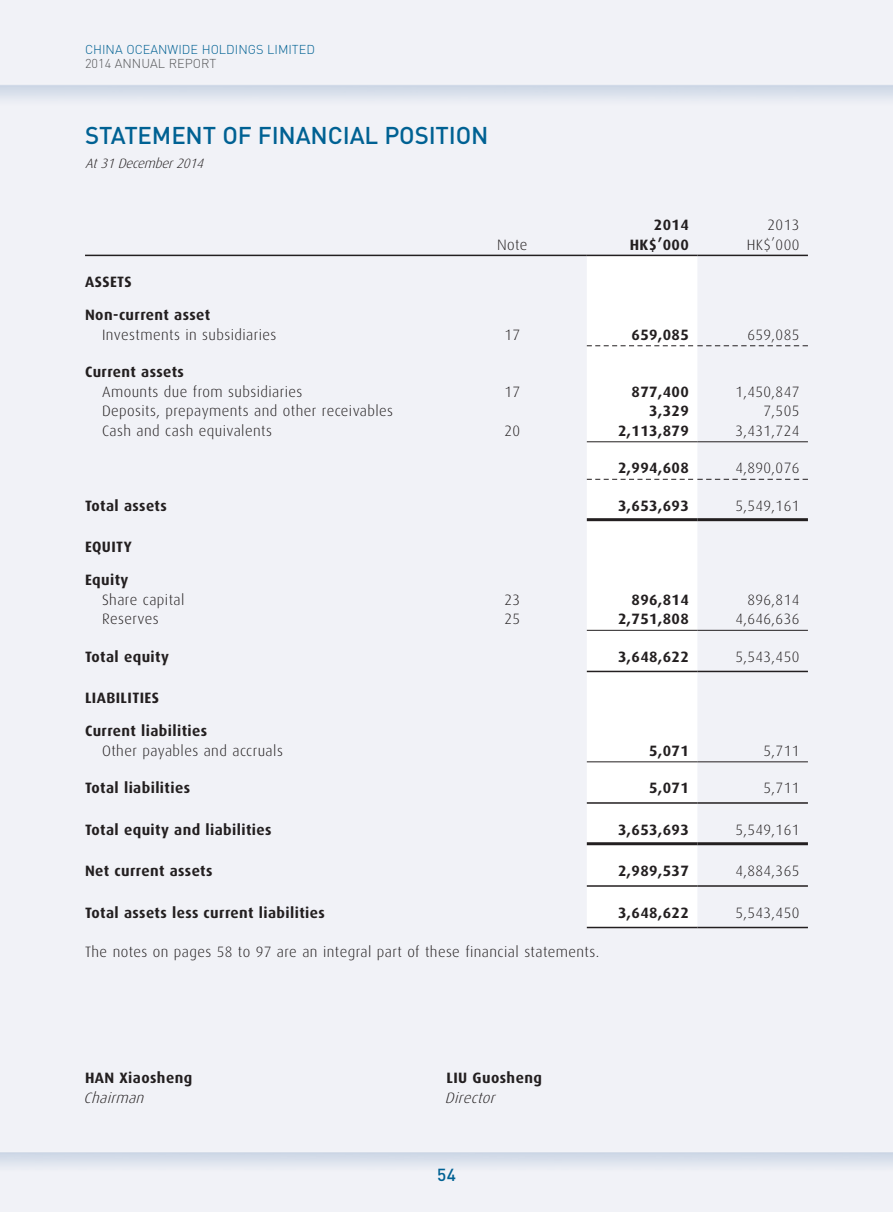
<style>
.page{position:relative;width:893px;height:1212px;background:#fff}
.page>*{position:absolute;margin:0;border:0;box-sizing:border-box;transform-origin:0 0}
.t1{font:500 24px "DIN";letter-spacing:-.005em;color:#006193}
.t2{font:500 17.25px "DIN";color:#006193}
.t3{font:300 15px "Dax";letter-spacing:.03em;color:#231f20}
.t4{font:700 15px "Dax";letter-spacing:.025em;color:#231f20}
.t5{font:italic 300 15px "Dax";color:#231f20}
.t6{font:italic 300 13.5px "Dax";color:#231f20}
.t7{font:300 12.75px "DIN";color:#006193}
.t8{font:300 12.75px "DIN";color:#57585a}
</style>
<div class="page">
<svg style="left:587px;top:256px;width:110px;height:671px"></svg>
<hr style="left:85px;top:255px;width:353px;height:1px;background:#231f20">
<hr style="left:438px;top:255px;width:149px;height:1px;background:#231f20">
<hr style="left:587px;top:255px;width:110px;height:1px;background:#231f20">
<hr style="left:697px;top:255px;width:111px;height:1px;background:#231f20">
<svg style="left:587px;top:345px;width:221px;height:1px"></svg>
<hr style="left:587px;top:441px;width:110px;height:1px;background:#231f20">
<hr style="left:697px;top:441px;width:111px;height:1px;background:#231f20">
<svg style="left:587px;top:479px;width:221px;height:1px"></svg>
<hr style="left:587px;top:518px;width:110px;height:3px;background:#231f20">
<hr style="left:697px;top:518px;width:111px;height:3px;background:#231f20">
<hr style="left:587px;top:630px;width:110px;height:1px;background:#231f20">
<hr style="left:697px;top:630px;width:111px;height:1px;background:#231f20">
<hr style="left:587px;top:671px;width:110px;height:1px;background:#231f20">
<hr style="left:697px;top:671px;width:111px;height:1px;background:#231f20">
<hr style="left:587px;top:761px;width:110px;height:1px;background:#231f20">
<hr style="left:697px;top:761px;width:111px;height:1px;background:#231f20">
<hr style="left:587px;top:802px;width:110px;height:2px;background:#231f20">
<hr style="left:697px;top:802px;width:111px;height:2px;background:#231f20">
<hr style="left:587px;top:842px;width:110px;height:3px;background:#231f20">
<hr style="left:697px;top:842px;width:111px;height:3px;background:#231f20">
<hr style="left:587px;top:885px;width:110px;height:2px;background:#231f20">
<hr style="left:697px;top:885px;width:111px;height:2px;background:#231f20">
<hr style="left:587px;top:927px;width:110px;height:1px;background:#231f20">
<hr style="left:697px;top:927px;width:111px;height:1px;background:#231f20">
<p class="t7" style="left:85px;top:41px;width:232px">CHINA OCEANWIDE HOLDINGS LIMITED</p>
<p class="t8" style="left:85px;top:56px;width:133px">2014 ANNUAL REPORT</p>
<h1 class="t1" style="left:85px;top:120px;width:405px">STATEMENT OF FINANCIAL POSITION</h1>
<p class="t6" style="left:85px;top:156px;width:124px">At31December2014</p>
<p class="t4" style="left:654px;top:216px;width:37px">2014</p>
<p class="t3" style="left:768px;top:217px;width:33px">2013</p>
<p class="t3" style="left:497px;top:236px;width:32px">Note</p>
<p class="t4" style="left:630px;top:236px;width:61px">HK$’000</p>
<p class="t3" style="left:747px;top:236px;width:54px">HK$’000</p>
<p class="t4" style="left:85px;top:273px;width:48px">ASSETS</p>
<p class="t4" style="left:85px;top:306px;width:127px">Non-current asset</p>
<p class="t3" style="left:102px;top:326px;width:176px">Investments in subsidiaries</p>
<p class="t3" style="left:504px;top:326px;width:17px">17</p>
<p class="t4" style="left:631px;top:326px;width:59px">659,085</p>
<p class="t3" style="left:747px;top:326px;width:53px">659,085</p>
<p class="t4" style="left:85px;top:363px;width:100px">Current assets</p>
<p class="t3" style="left:102px;top:383px;width:202px">Amounts due from subsidiaries</p>
<p class="t3" style="left:504px;top:383px;width:17px">17</p>
<p class="t4" style="left:631px;top:383px;width:59px">877,400</p>
<p class="t3" style="left:735px;top:383px;width:65px">1,450,847</p>
<p class="t3" style="left:102px;top:403px;width:293px">Deposits, prepayments and other receivables</p>
<p class="t4" style="left:649px;top:402px;width:41px">3,329</p>
<p class="t3" style="left:764px;top:403px;width:37px">7,505</p>
<p class="t3" style="left:102px;top:422px;width:171px">Cash and cash equivalents</p>
<p class="t3" style="left:504px;top:422px;width:17px">20</p>
<p class="t4" style="left:618px;top:422px;width:72px">2,113,879</p>
<p class="t3" style="left:735px;top:422px;width:65px">3,431,724</p>
<p class="t4" style="left:618px;top:459px;width:72px">2,994,608</p>
<p class="t3" style="left:735px;top:460px;width:65px">4,890,076</p>
<p class="t4" style="left:85px;top:497px;width:83px">Total assets</p>
<p class="t4" style="left:618px;top:497px;width:72px">3,653,693</p>
<p class="t3" style="left:735px;top:497px;width:65px">5,549,161</p>
<p class="t4" style="left:85px;top:538px;width:48px">EQUITY</p>
<p class="t4" style="left:85px;top:571px;width:45px">Equity</p>
<p class="t3" style="left:102px;top:591px;width:84px">Share capital</p>
<p class="t3" style="left:504px;top:591px;width:17px">23</p>
<p class="t4" style="left:631px;top:591px;width:59px">896,814</p>
<p class="t3" style="left:747px;top:591px;width:53px">896,814</p>
<p class="t3" style="left:102px;top:611px;width:58px">Reserves</p>
<p class="t3" style="left:504px;top:611px;width:17px">25</p>
<p class="t4" style="left:618px;top:610px;width:72px">2,751,808</p>
<p class="t3" style="left:735px;top:611px;width:65px">4,646,636</p>
<p class="t4" style="left:85px;top:648px;width:85px">Total equity</p>
<p class="t4" style="left:618px;top:648px;width:72px">3,648,622</p>
<p class="t3" style="left:735px;top:648px;width:65px">5,543,450</p>
<p class="t4" style="left:85px;top:689px;width:76px">LIABILITIES</p>
<p class="t4" style="left:85px;top:722px;width:124px">Current liabilities</p>
<p class="t3" style="left:102px;top:742px;width:182px">Other payables and accruals</p>
<p class="t4" style="left:649px;top:742px;width:41px">5,071</p>
<p class="t3" style="left:764px;top:742px;width:37px">5,711</p>
<p class="t4" style="left:85px;top:779px;width:107px">Total liabilities</p>
<p class="t4" style="left:649px;top:779px;width:41px">5,071</p>
<p class="t3" style="left:764px;top:780px;width:37px">5,711</p>
<p class="t4" style="left:85px;top:821px;width:188px">Total equity and liabilities</p>
<p class="t4" style="left:618px;top:821px;width:72px">3,653,693</p>
<p class="t3" style="left:735px;top:821px;width:65px">5,549,161</p>
<p class="t4" style="left:85px;top:862px;width:129px">Net current assets</p>
<p class="t4" style="left:618px;top:862px;width:72px">2,989,537</p>
<p class="t3" style="left:735px;top:863px;width:65px">4,884,365</p>
<p class="t4" style="left:85px;top:904px;width:241px">Total assets less current liabilities</p>
<p class="t4" style="left:618px;top:904px;width:72px">3,648,622</p>
<p class="t3" style="left:735px;top:904px;width:65px">5,543,450</p>
<p class="t3" style="left:85px;top:944px;width:516px">The notes on pages 58 to 97 are an integral part of these financial statements.</p>
<p class="t4" style="left:85px;top:1070px;width:109px">HAN Xiaosheng</p>
<p class="t4" style="left:446px;top:1070px;width:97px">LIU Guosheng</p>
<p class="t5" style="left:83px;top:1089px;width:66px">Chairman</p>
<p class="t5" style="left:445px;top:1089px;width:56px">Director</p>
<p class="t2" style="left:437px;top:1163px;width:20px">54</p>
</div>
